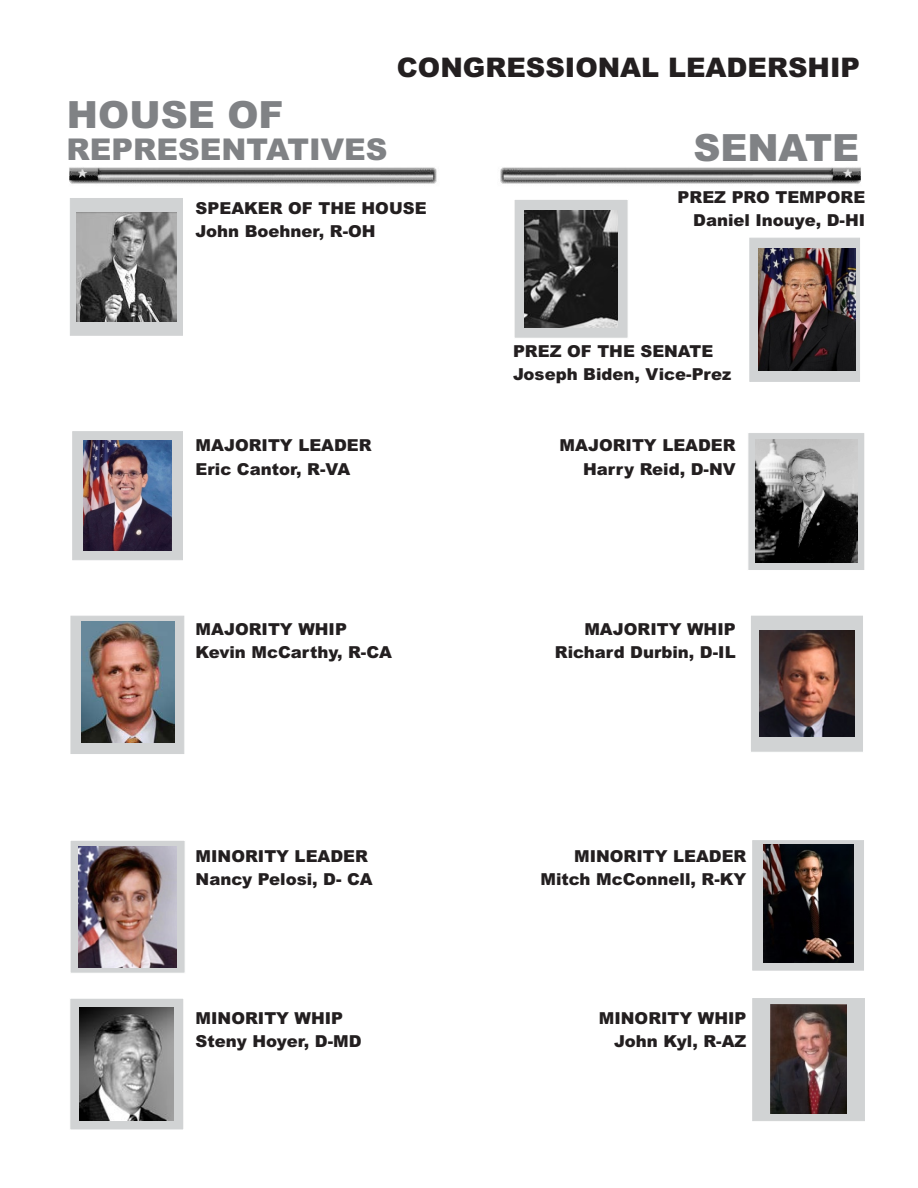
<style>
.page{position:relative;width:918px;height:1188px;background:#fff}
.page>*{position:absolute;margin:0;border:0;box-sizing:border-box;transform-origin:0 0}
.t1{font:900 37.5px "Arial";color:#808285}
.t2{font:900 30px "Arial";color:#808285}
.t3{font:900 27px "Arial";color:#231f20}
.t4{font:900 16.5px/23.2px "Arial";color:#231f20}
</style>
<div class="page">
<div style="left:752px;top:840px;width:112px;height:130px;background:#d1d3d4"></div>
<svg style="left:751px;top:615px;width:112px;height:137px;background:#c8cacb"></svg>
<svg style="left:748px;top:433px;width:117px;height:137px;background:#cccecf"></svg>
<div style="left:70px;top:198px;width:113px;height:138px;background:#d1d3d4"></div>
<div style="left:72px;top:431px;width:111px;height:129px;background:#d1d3d4"></div>
<svg style="left:70px;top:841px;width:115px;height:132px;background:#d0d2d3"></svg>
<svg style="left:70px;top:998px;width:114px;height:132px;background:#cacbcc"></svg>
<img style="left:80px;top:1008px;width:94px;height:112px">
<div style="left:71px;top:616px;width:113px;height:138px;background:#d1d3d4"></div>
<img style="left:500px;top:167px;width:361px;height:17px">
<svg style="left:514px;top:200px;width:114px;height:138px;background:#cacccc"></svg>
<div style="left:750px;top:238px;width:110px;height:144px;background:#d1d3d4"></div>
<div style="left:752px;top:998px;width:113px;height:123px;background:#d1d3d4"></div>
<img style="left:69px;top:167px;width:368px;height:17px">
<img style="left:78px;top:846px;width:99px;height:121px">
<img style="left:760px;top:631px;width:94px;height:106px">
<img style="left:76px;top:212px;width:101px;height:109px">
<img style="left:755px;top:440px;width:103px;height:122px">
<img style="left:763px;top:844px;width:91px;height:119px">
<img style="left:770px;top:1005px;width:77px;height:108px">
<img style="left:525px;top:210px;width:92px;height:117px">
<img style="left:83px;top:441px;width:89px;height:110px">
<img style="left:758px;top:249px;width:98px;height:122px">
<img style="left:82px;top:621px;width:92px;height:122px">
<h1 class="t1" style="left:67px;top:102px;width:218px">HOUSE OF</h1>
<h2 class="t2" style="left:67px;top:138px;width:322px">REPRESENTATIVES</h2>
<h3 class="t3" style="left:397px;top:57px;width:465px">CONGRESSIONAL LEADERSHIP</h3>
<h1 class="t1" style="left:693px;top:134px;width:167px">SENATE</h1>
<p class="t4" style="left:196px;top:198px;width:232px">SPEAKER OF THE HOUSE<br>John Boehner, R-OH</p>
<p class="t4" style="left:678px;top:187px;width:189px;text-align:right">PREZ PRO TEMPORE<br>Daniel Inouye, D-HI</p>
<p class="t4" style="left:513px;top:341px;width:220px">PREZ OF THE SENATE<br>Joseph Biden, Vice-Prez</p>
<p class="t4" style="left:196px;top:436px;width:178px">MAJORITY LEADER<br>Eric Cantor, R-VA</p>
<p class="t4" style="left:560px;top:436px;width:178px;text-align:right">MAJORITY LEADER<br>Harry Reid, D-NV</p>
<p class="t4" style="left:196px;top:619px;width:198px">MAJORITY WHIP<br>Kevin McCarthy, R-CA</p>
<p class="t4" style="left:555px;top:619px;width:182px;text-align:right">MAJORITY WHIP<br>Richard Durbin, D-IL</p>
<p class="t4" style="left:196px;top:846px;width:179px">MINORITY LEADER<br>Nancy Pelosi, D- CA</p>
<p class="t4" style="left:541px;top:846px;width:207px;text-align:right">MINORITY LEADER<br>Mitch McConnell, R-KY</p>
<p class="t4" style="left:196px;top:1008px;width:168px">MINORITY WHIP<br>Steny Hoyer, D-MD</p>
<p class="t4" style="left:599px;top:1008px;width:149px;text-align:right">MINORITY WHIP<br>John Kyl, R-AZ</p>
</div>
